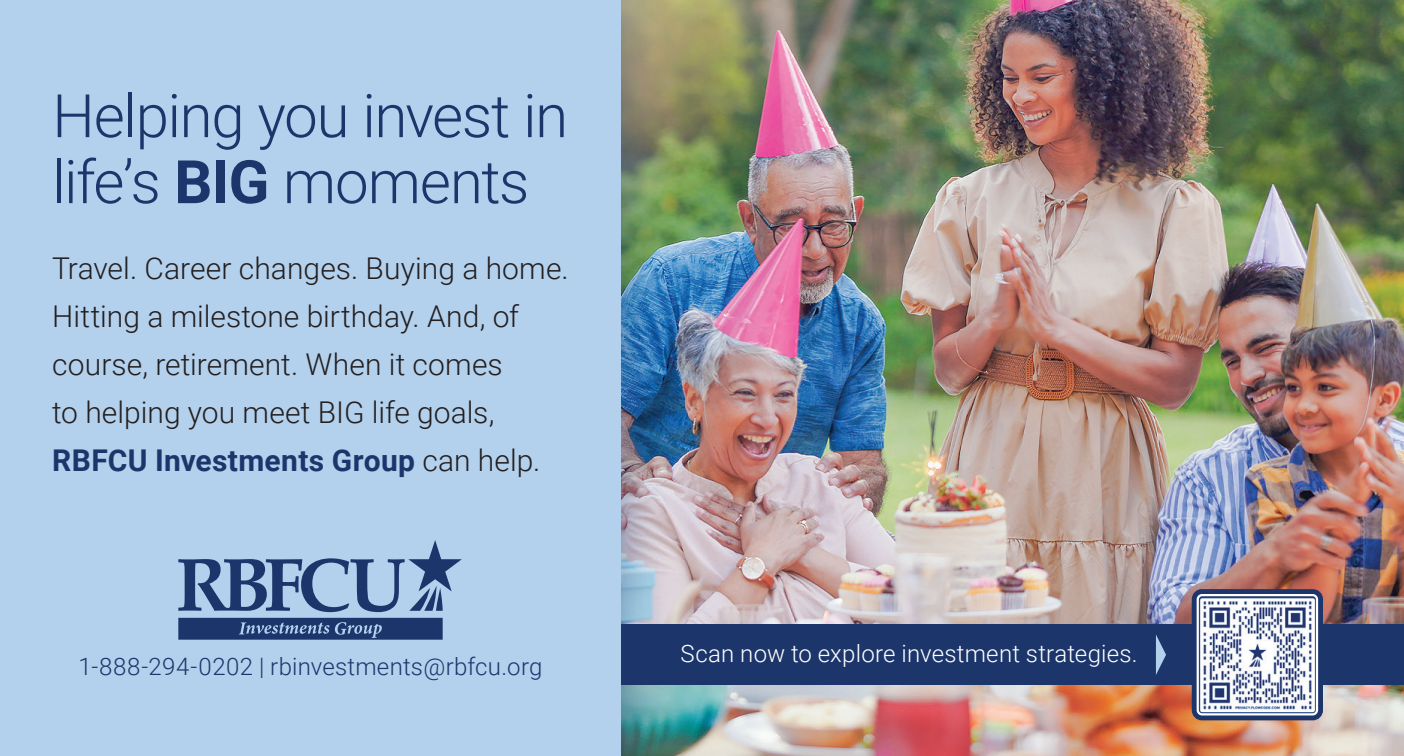
<style>
.page{position:relative;width:1404px;height:756px;background:#fff}
.page>*{position:absolute;margin:0;border:0;box-sizing:border-box;transform-origin:0 0}
.t1{font:300 60px/66px "Roboto";letter-spacing:-.025em;color:#1c366c}
.t2{font:300 30px/48px "Roboto";color:#231f20}
.t3{font:300 24px "Roboto";letter-spacing:.015em;color:#1c366c}
.t4{font:300 24px "Roboto";letter-spacing:.01em;color:#fff}
.s1{font-weight:700}
.s2{font-weight:700;color:#1c366c}
</style>
<div class="page">
<img style="left:671px;top:0;width:733px;height:756px">
<div style="left:558px;top:625px;width:846px;height:60px;background:#1c366c"></div>
<div style="left:0;top:0;width:671px;height:756px;background:#1c366c;opacity:.5"></div>
<div style="left:0;top:0;width:621px;height:756px;background:#b3d0ec"></div>
<div style="left:1192px;top:589px;width:131px;height:131px;border:12px solid #1c366c;border-radius:4px"></div>
<img style="left:1200px;top:597px;width:115px;height:116px">
<div style="left:1197px;top:594px;width:121px;height:122px;border:2px solid #fff;border-radius:4px"></div>
<svg style="left:178px;top:540px;width:284px;height:72px"></svg>
<svg style="left:178px;top:618px;width:265px;height:22px"></svg>
<svg style="left:1156px;top:635px;width:10px;height:40px"></svg>
<h1 class="t1" style="left:52px;top:81px;width:517px">Helping you invest in life’s <span class="s1">BIG</span> moments</h1>
<p class="t2" style="left:52px;top:243px;width:518px">Travel. Career changes. Buying a home.<br>Hitting a milestone birthday. And, of course, retirement. When it comes<br>to helping you meet BIG life goals, <span class="s2">RBFCU Investments Group</span> can help.</p>
<p class="t3" style="left:79px;top:650px;width:465px">1-888-294-0202 | rbinvestments@rbfcu.org</p>
<p class="t4" style="left:681px;top:636px;width:459px">Scan now to explore investment strategies.</p>
</div>
